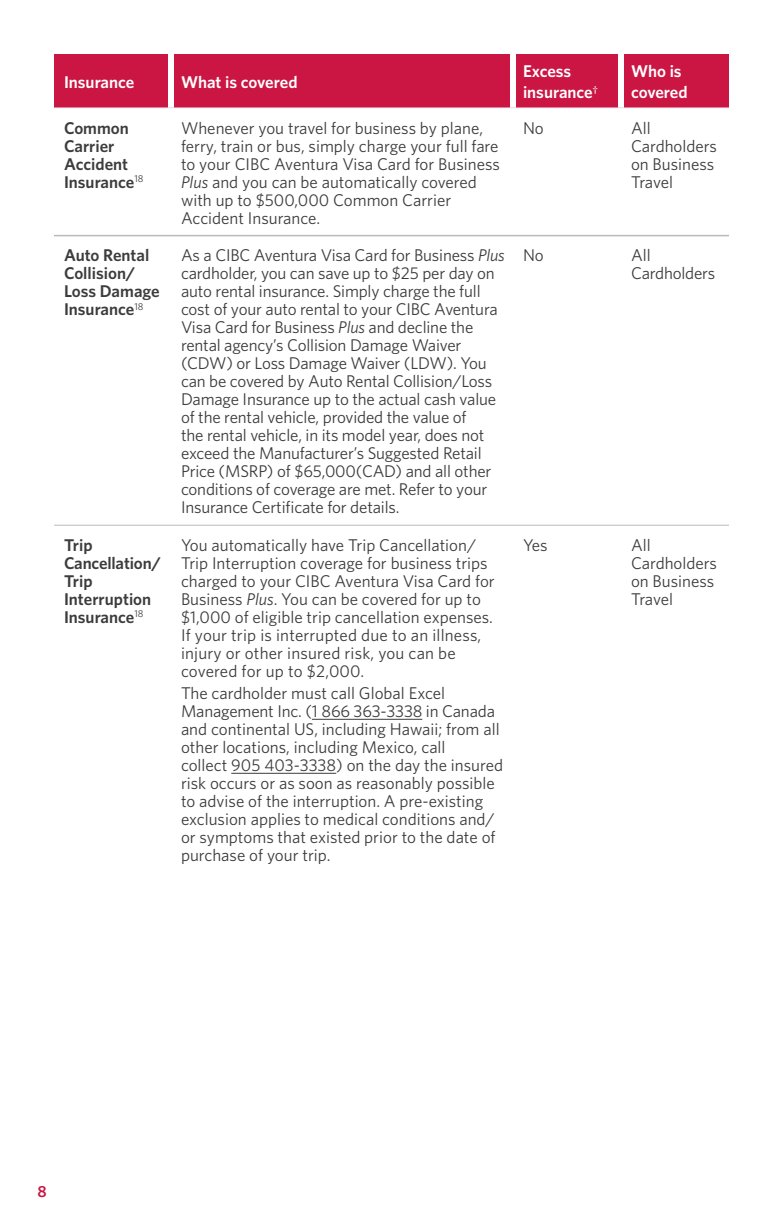
<style>
.page{position:relative;width:783px;height:1224px;background:#fff}
.page>*{position:absolute;margin:0;border:0;box-sizing:border-box;transform-origin:0 0}
.Table_Text{font:17px/18px "Whitney";letter-spacing:-.005em;color:#3c3c3d}
.Table_Text-2{font:600 17px/18px "Whitney";color:#3c3c3d}
.Table_Column_Head{font:600 17px/21px "Whitney";color:#fff}
.t1{font:600 16px "Whitney";color:#cb1643}
.s1{font-style:italic}
</style>
<div class="page">
<div style="left:54px;top:54px;width:675px;height:54px;background:#cb1643"></div>
<div style="left:168px;top:54px;width:6px;height:54px;background:#fff"></div>
<div style="left:510px;top:54px;width:6px;height:54px;background:#fff"></div>
<div style="left:618px;top:54px;width:6px;height:54px;background:#fff"></div>
<hr style="left:54px;top:525px;width:117px;height:1px;background:#b9baba">
<hr style="left:171px;top:525px;width:342px;height:1px;background:#b9baba">
<hr style="left:513px;top:525px;width:108px;height:1px;background:#b9baba">
<hr style="left:621px;top:525px;width:108px;height:1px;background:#b9baba">
<hr style="left:54px;top:108px;width:117px;height:1px;background:#f3f6f4">
<hr style="left:171px;top:108px;width:342px;height:1px;background:#f3f6f4">
<hr style="left:513px;top:108px;width:108px;height:1px;background:#f3f6f4">
<hr style="left:621px;top:108px;width:108px;height:1px;background:#f3f6f4">
<hr style="left:54px;top:235px;width:117px;height:1px;background:#b9baba">
<hr style="left:171px;top:235px;width:342px;height:1px;background:#b9baba">
<hr style="left:513px;top:235px;width:108px;height:1px;background:#b9baba">
<hr style="left:621px;top:235px;width:108px;height:1px;background:#b9baba">
<hr style="left:312px;top:719px;width:110px;height:1px;background:#3c3c3d">
<hr style="left:231px;top:773px;width:105px;height:1px;background:#3c3c3d">
<p class="Table_Column_Head" style="left:64px;top:71px;width:72px">Insurance</p>
<p class="Table_Column_Head" style="left:181px;top:71px;width:118px">What is covered</p>
<p class="Table_Column_Head" style="left:523px;top:60px;width:76px">Excess insurance<sup>†</sup></p>
<p class="Table_Column_Head" style="left:631px;top:60px;width:58px">Who is covered</p>
<p class="Table_Text-2" style="left:64px;top:118px;width:81px">Common<br>Carrier<br>Accident<br>Insurance<sup>18</sup></p>
<p class="Table_Text" style="left:181px;top:118px;width:320px">Whenever you travel for business by plane, ferry, train or bus, simply charge your full fare to your CIBC Aventura Visa Card for Business <span class="s1">Plus</span> and you can be automatically covered with up to $500,000 Common Carrier Accident Insurance.</p>
<p class="Table_Text" style="left:523px;top:118px;width:22px">No</p>
<p class="Table_Text" style="left:631px;top:118px;width:88px">All<br>Cardholders on Business<br>Travel</p>
<p class="Table_Text-2" style="left:64px;top:246px;width:97px">Auto Rental<br>Collision/<br>Loss Damage<br>Insurance<sup>18</sup></p>
<p class="Table_Text" style="left:181px;top:246px;width:325px">As a CIBC Aventura Visa Card for Business <span class="s1">Plus </span>cardholder, you can save up to $25 per day on auto rental insurance. Simply charge the full cost of your auto rental to your CIBC Aventura Visa Card for Business <span class="s1">Plus</span> and decline the rental agency’s Collision Damage Waiver (CDW) or Loss Damage Waiver (LDW). You can be covered by Auto Rental Collision/Loss Damage Insurance up to the actual cash value of the rental vehicle, provided the value of<br>the rental vehicle, in its model year, does not exceed the Manufacturer’s Suggested Retail Price (MSRP) of $65,000(CAD) and all other conditions of coverage are met. Refer to your Insurance Certificate for details.</p>
<p class="Table_Text" style="left:523px;top:246px;width:22px">No</p>
<p class="Table_Text" style="left:631px;top:246px;width:86px">All<br>Cardholders</p>
<p class="Table_Text-2" style="left:64px;top:536px;width:98px">Trip<br>Cancellation/<br>Trip<br>Interruption<br>Insurance<sup>18</sup></p>
<p class="Table_Text" style="left:181px;top:535px;width:315px">You automatically have Trip Cancellation/ Trip Interruption coverage for business trips charged to your CIBC Aventura Visa Card for Business <span class="s1">Plus</span>. You can be covered for up to $1,000 of eligible trip cancellation expenses.<br>If your trip is interrupted due to an illness, injury or other insured risk, you can be covered for up to $2,000.</p>
<p class="Table_Text" style="left:181px;top:683px;width:324px">The cardholder must call Global Excel Management Inc. (1 866 363-3338 in Canada and continental US, including Hawaii; from all other locations, including Mexico, call<br>collect 905 403-3338) on the day the insured risk occurs or as soon as reasonably possible to advise of the interruption. A pre-existing exclusion applies to medical conditions and/ or symptoms that existed prior to the date of purchase of your trip.</p>
<p class="Table_Text" style="left:523px;top:535px;width:26px">Yes</p>
<p class="Table_Text" style="left:631px;top:535px;width:88px">All<br>Cardholders on Business<br>Travel</p>
<p class="t1" style="left:38px;top:1181px;width:11px">8</p>
</div>
